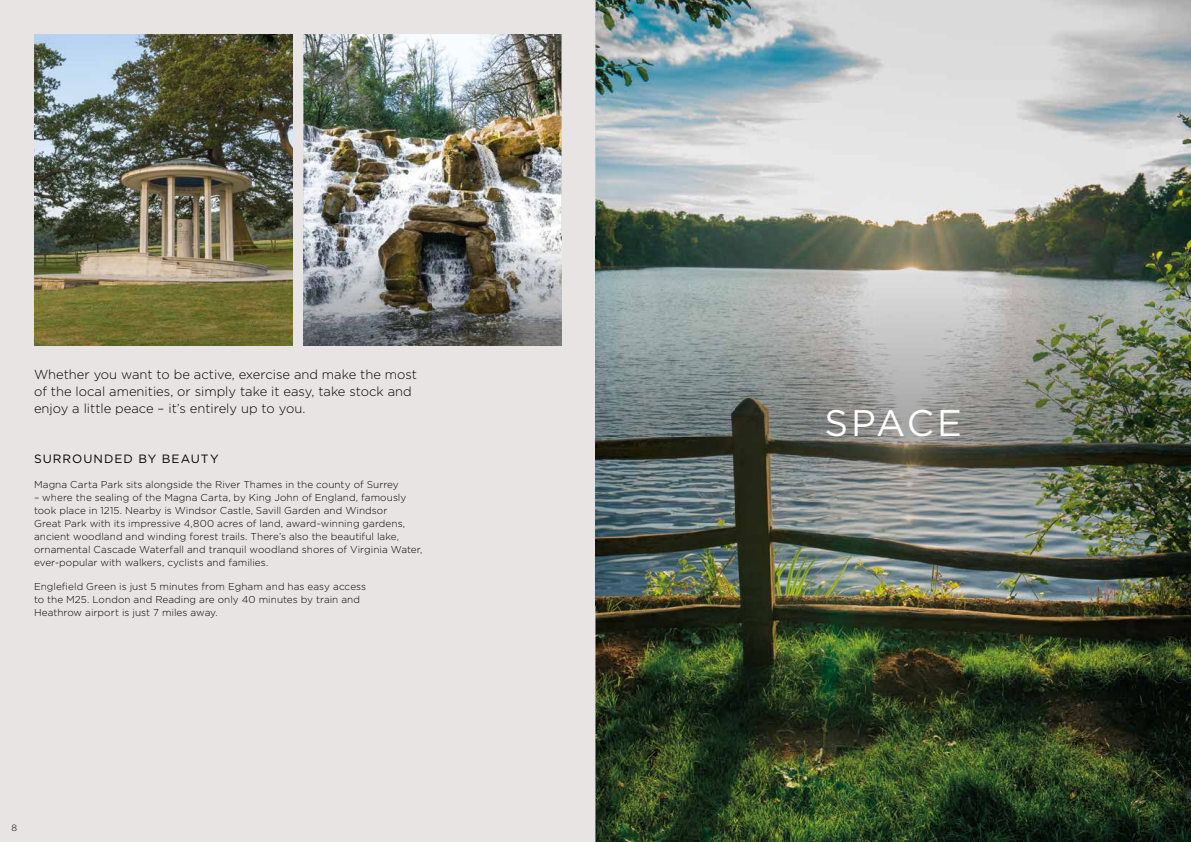
<style>
.page{position:relative;width:1191px;height:842px;background:#fff}
.page>*{position:absolute;margin:0;border:0;box-sizing:border-box;transform-origin:0 0}
.t1{font:37px "Gotham";letter-spacing:.06em;color:#fff}
.t2{font:300 13px/17px "Gotham";color:#000}
.t3{font:12px "Gotham";letter-spacing:.085em;color:#000}
.t4{font:300 10px/13px "Gotham";letter-spacing:.005em;color:#000}
.t5{font:300 9px "Gotham";color:#000}
</style>
<div class="page">
<div style="left:0;top:0;width:604px;height:842px;background:#e7e4e3"></div>
<img style="left:34px;top:34px;width:258px;height:312px">
<img style="left:303px;top:34px;width:258px;height:199px">
<img style="left:303px;top:233px;width:258px;height:113px">
<img style="left:595px;top:0;width:596px;height:842px">
<img style="left:595px;top:237px;width:596px;height:368px">
<h2 class="t2" style="left:34px;top:365px;width:384px">Whether you want to be active, exercise and make the most of the local amenities, or simply take it easy, take stock and enjoy a little peace – it’s entirely up to you.</h2>
<p class="t3" style="left:34px;top:451px;width:186px">SURROUNDED BY BEAUTY</p>
<p class="t4" style="left:34px;top:477px;width:366px">Magna Carta Park sits alongside the River Thames in the county of Surrey</p>
<p class="t4" style="left:34px;top:490px;width:390px">– where the sealing of the Magna Carta, by King John of England, famously took place in 1215. Nearby is Windsor Castle, Savill Garden and Windsor<br>Great Park with its impressive 4,800 acres of land, award-winning gardens, ancient woodland and winding forest trails. There’s also the beautiful lake, ornamental Cascade Waterfall and tranquil woodland shores of Virginia Water, ever-popular with walkers, cyclists and families.</p>
<p class="t4" style="left:34px;top:580px;width:334px">Englefield Green is just 5 minutes from Egham and has easy access to the M25. London and Reading are only 40 minutes by train and<br>Heathrow airport is just 7 miles away.</p>
<p class="t5" style="left:11px;top:822px;width:7px">8</p>
<h1 class="t1" style="left:824px;top:399px;width:139px">SPACE</h1>
</div>
